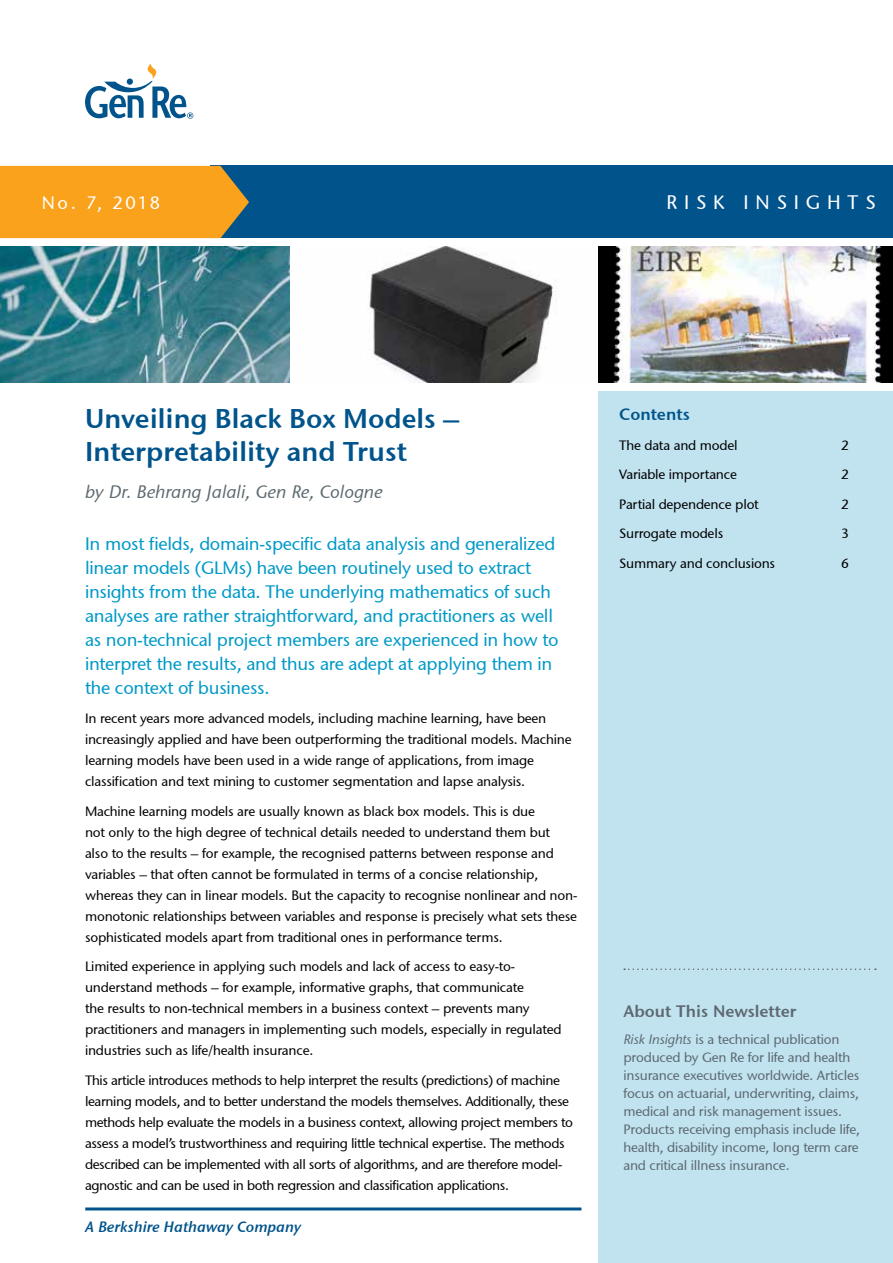
<style>
.page{position:relative;width:893px;height:1263px;background:#fff}
.page>*{position:absolute;margin:0;border:0;box-sizing:border-box;transform-origin:0 0}
.t1{font:600 27px/33px "Stone Sans GC Re";color:#00548b}
.t2{font:19.5px "Stone Sans GC Re";letter-spacing:.35em;color:#fff}
.t3{font:18px/24px "Stone Sans GC Re";letter-spacing:-.015em;color:#0099c7}
.t4{font:italic 18px "Stone Sans GC Re";color:#5d6970}
.t5{font:18px "Stone Sans GC Re";letter-spacing:.13em;color:#fff}
.t6{font:600 16.5px "Stone Sans GC Re";color:#5d6970}
.t7{font:600 16.5px "Stone Sans GC Re";color:#00548b}
.t8{font:italic 600 15px "Stone Sans GC Re";color:#00548b}
.t9{font:13.5px/21px "Stone Sans GC Re";letter-spacing:-.015em;color:#000}
.t10{font:13.5px/18px "Stone Sans GC Re";letter-spacing:-.015em;color:#5d6970}
.s1{font-style:italic}
</style>
<div class="page">
<div style="left:598px;top:391px;width:295px;height:872px;background:#c1e2ef"></div>
<img style="left:0;top:247px;width:290px;height:136px">
<img style="left:369px;top:247px;width:187px;height:136px">
<div style="left:598px;top:247px;width:295px;height:136px;background:#000"></div>
<img style="left:613px;top:247px;width:269px;height:136px">
<hr style="left:85px;top:1207px;width:496px;height:3px;background:#00548b">
<div style="left:210px;top:166px;width:683px;height:72px;background:#00548b"></div>
<div style="left:0;top:166px;width:249px;height:72px;background:#faa21b"></div>
<svg style="left:85px;top:64px;width:108px;height:55px"></svg>
<svg style="left:624px;top:968px;width:252px;height:2px"></svg>
<h3 class="t5" style="left:42px;top:191px;width:120px">No. 7, 2018</h3>
<h2 class="t2" style="left:666px;top:191px;width:211px">RISK INSIGHTS</h2>
<h1 class="t1" style="left:85px;top:402px;width:376px">Unveiling Black Box Models –<br>Interpretability and Trust</h1>
<h3 class="t4" style="left:85px;top:481px;width:299px">by Dr. Behrang Jalali, Gen Re, Cologne</h3>
<p class="t3" style="left:85px;top:531px;width:475px">In most fields, domain-specific data analysis and generalized linear models (GLMs) have been routinely used to extract insights from the data. The underlying mathematics of such analyses are rather straightforward, and practitioners as well as non-technical project members are experienced in how to interpret the results, and thus are adept at applying them in the context of business.</p>
<p class="t9" style="left:85px;top:708px;width:488px">In recent years more advanced models, including machine learning, have been increasingly applied and have been outperforming the traditional models. Machine learning models have been used in a wide range of applications, from image classification and text mining to customer segmentation and lapse analysis.</p>
<p class="t9" style="left:85px;top:801px;width:494px">Machine learning models are usually known as black box models. This is due<br>not only to the high degree of technical details needed to understand them but<br>also to the results – for example, the recognised patterns between response and variables – that often cannot be formulated in terms of a concise relationship, whereas they can in linear models. But the capacity to recognise nonlinear and non&shy;monotonic relationships between variables and response is precisely what sets these sophisticated models apart from traditional ones in performance terms.</p>
<p class="t9" style="left:85px;top:956px;width:478px">Limited experience in applying such models and lack of access to easy-to&shy;understand methods – for example, informative graphs, that communicate<br>the results to non-technical members in a business context – prevents many practitioners and managers in implementing such models, especially in regulated industries such as life/health insurance.</p>
<p class="t9" style="left:85px;top:1070px;width:490px">This article introduces methods to help interpret the results (predictions) of machine learning models, and to better understand the models themselves. Additionally, these methods help evaluate the models in a business context, allowing project members to assess a model’s trustworthiness and requiring little technical expertise. The methods described can be implemented with all sorts of algorithms, and are therefore model&shy;agnostic and can be used in both regression and classification applications.</p>
<p class="t8" style="left:85px;top:1217px;width:217px">A Berkshire Hathaway Company</p>
<p class="t7" style="left:619px;top:404px;width:72px">Contents</p>
<p class="t9" style="left:619px;top:435px;width:120px">The data and model</p>
<p class="t9" style="left:841px;top:435px;width:9px">2</p>
<p class="t9" style="left:619px;top:464px;width:119px">Variable importance</p>
<p class="t9" style="left:841px;top:464px;width:9px">2</p>
<p class="t9" style="left:619px;top:494px;width:141px">Partial dependence plot</p>
<p class="t9" style="left:841px;top:494px;width:9px">2</p>
<p class="t9" style="left:619px;top:523px;width:106px">Surrogate models</p>
<p class="t9" style="left:841px;top:523px;width:9px">3</p>
<p class="t9" style="left:619px;top:553px;width:157px">Summary and conclusions</p>
<p class="t9" style="left:841px;top:553px;width:9px">6</p>
<p class="t6" style="left:623px;top:1001px;width:175px">About This Newsletter</p>
<p class="t10" style="left:623px;top:1030px;width:238px"><span class="s1">Risk Insights</span> is a technical publication produced by Gen Re for life and health insurance executives worldwide. Articles focus on actuarial, underwriting, claims, medical and risk management issues.<br>Products receiving emphasis include life, health, disability income, long term care and critical illness insurance.</p>
</div>
